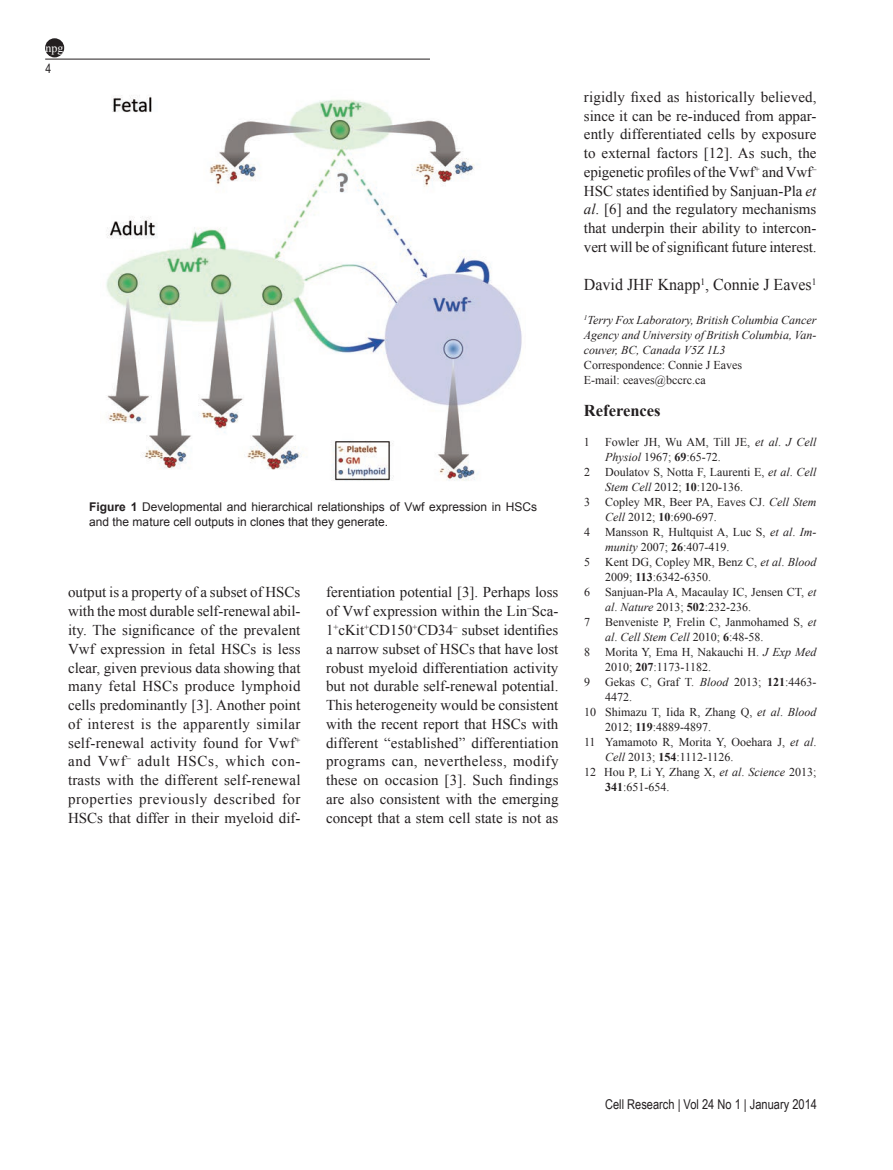
<style>
.page{position:relative;width:893px;height:1170px;background:#fff}
.page>*{position:absolute;margin:0;border:0;box-sizing:border-box;transform-origin:0 0}
.t1{font:16.5px "Times New Roman";color:#231f20}
.t2{font:700 16.5px "Times New Roman";color:#231f20}
.t3{font:15px/18.8px "Times New Roman";color:#231f20;text-align:justify}
.t4{font:13.5px "Arial Narrow";color:#231f20}
.t5{font:12.75px "Arial Narrow";color:#231f20}
.t6{font:12px/15px "Times New Roman";color:#231f20}
.t7{font:12px/15px "Arial";color:#231f20}
.t8{font:italic 12px/15px "Times New Roman";color:#231f20;text-align:justify}
.t9{font:12px "Times New Roman";color:#fff}
.s1{font-weight:700}
.s2{font-style:italic}
</style>
<div class="page">
<hr style="left:45px;top:59px;width:385px;height:1px;background:#231f20">
<div style="left:46px;top:39px;width:17px;height:18px;background:#231f20;border-radius:50%"></div>
<div style="left:45px;top:38px;width:19px;height:19px;border:2px solid #231f20;border-radius:50%"></div>
<img style="left:106px;top:95px;width:416px;height:386px">
<p class="t9" style="left:46px;top:40px;width:19px">npg</p>
<p class="t5" style="left:46px;top:59px;width:7px">4</p>
<p class="t7" style="left:89px;top:499px;width:449px"><span class="s1">Figure 1</span> Developmental and hierarchical relationships of Vwf expression in HSCs and the mature cell outputs in clones that they generate.</p>
<p class="t3" style="left:68px;top:582px;width:234px">output is a property of a subset of HSCs with the most durable self-renewal abil&shy;ity. The significance of the prevalent Vwf expression in fetal HSCs is less clear, given previous data showing that many fetal HSCs produce lymphoid cells predominantly [3]. Another point of interest is the apparently similar self-renewal activity found for Vwf<sup>+ </sup>and Vwf<sup>–</sup> adult HSCs, which con&shy;trasts with the different self-renewal properties previously described for HSCs that differ in their myeloid dif-</p>
<p class="t3" style="left:326px;top:582px;width:234px">ferentiation potential [3]. Perhaps loss of Vwf expression within the Lin<sup>–</sup>Sca-1<sup>+</sup>cKit<sup>+</sup>CD150<sup>+</sup>CD34<sup>–</sup> subset identifies a narrow subset of HSCs that have lost robust myeloid differentiation activity but not durable self-renewal potential.<br>This heterogeneity would be consistent with the recent report that HSCs with different “established” differentiation programs can, nevertheless, modify these on occasion [3]. Such findings are also consistent with the emerging concept that a stem cell state is not as</p>
<p class="t3" style="left:584px;top:87px;width:234px">rigidly fixed as historically believed, since it can be re-induced from appar&shy;ently differentiated cells by exposure to external factors [12]. As such, the epigenetic profiles of the Vwf<sup>+</sup> and Vwf<sup>– </sup>HSC states identified by Sanjuan-Pla <span class="s2">et al</span>. [6] and the regulatory mechanisms that underpin their ability to intercon&shy;vert will be of significant future interest.</p>
<p class="t1" style="left:584px;top:273px;width:234px">David JHF Knapp<sup>1</sup>, Connie J Eaves<sup>1</sup></p>
<p class="t8" style="left:584px;top:312px;width:234px"><sup>1</sup>Terry Fox Laboratory, British Columbia Cancer Agency and University of British Columbia, Van&shy;couver, BC, Canada V5Z 1L3</p>
<p class="t6" style="left:584px;top:357px;width:160px">Correspondence: Connie J Eaves<br>E-mail: ceaves@bccrc.ca</p>
<p class="t2" style="left:584px;top:398px;width:78px">References</p>
<p class="t6" style="left:584px;top:434px;width:7px">1</p>
<p class="t6" style="left:605px;top:434px;width:213px">Fowler JH, Wu AM, Till JE, <span class="s2">et al</span>. <span class="s2">J Cell<br>Physiol</span> 1967; <span class="s1">69</span>:65-72.</p>
<p class="t6" style="left:584px;top:464px;width:7px">2</p>
<p class="t6" style="left:605px;top:464px;width:213px">Doulatov S, Notta F, Laurenti E, <span class="s2">et al</span>. <span class="s2">Cell<br>Stem Cell</span> 2012; <span class="s1">10</span>:120-136.</p>
<p class="t6" style="left:584px;top:494px;width:7px">3</p>
<p class="t6" style="left:605px;top:494px;width:213px">Copley MR, Beer PA, Eaves CJ. <span class="s2">Cell Stem<br>Cell</span> 2012; <span class="s1">10</span>:690-697.</p>
<p class="t6" style="left:584px;top:524px;width:7px">4</p>
<p class="t6" style="left:605px;top:524px;width:213px">Mansson R, Hultquist A, Luc S, <span class="s2">et al</span>. <span class="s2">Im&shy;munity</span> 2007; <span class="s1">26</span>:407-419.</p>
<p class="t6" style="left:584px;top:554px;width:7px">5</p>
<p class="t6" style="left:605px;top:554px;width:213px">Kent DG, Copley MR, Benz C, <span class="s2">et al</span>. <span class="s2">Blood<br></span>2009; <span class="s1">113</span>:6342-6350.</p>
<p class="t6" style="left:584px;top:584px;width:7px">6</p>
<p class="t6" style="left:605px;top:584px;width:213px">Sanjuan-Pla A, Macaulay IC, Jensen CT, <span class="s2">et al</span>. <span class="s2">Nature</span> 2013; <span class="s1">502</span>:232-236.</p>
<p class="t6" style="left:584px;top:614px;width:7px">7</p>
<p class="t6" style="left:605px;top:614px;width:213px">Benveniste P, Frelin C, Janmohamed S, <span class="s2">et al</span>. <span class="s2">Cell Stem Cell</span> 2010; <span class="s1">6</span>:48-58.</p>
<p class="t6" style="left:584px;top:644px;width:7px">8</p>
<p class="t6" style="left:605px;top:644px;width:213px">Morita Y, Ema H, Nakauchi H. <span class="s2">J Exp Med<br></span>2010; <span class="s1">207</span>:1173-1182.</p>
<p class="t6" style="left:584px;top:674px;width:7px">9</p>
<p class="t6" style="left:605px;top:674px;width:213px">Gekas C, Graf T. <span class="s2">Blood</span> 2013; <span class="s1">121</span>:4463-</p>
<p class="t6" style="left:605px;top:689px;width:28px">4472.</p>
<p class="t6" style="left:584px;top:704px;width:234px">10 Shimazu T, Iida R, Zhang Q, <span class="s2">et al</span>. <span class="s2">Blood</span></p>
<p class="t6" style="left:605px;top:719px;width:108px">2012; <span class="s1">119</span>:4889-4897.</p>
<p class="t6" style="left:584px;top:734px;width:234px">11 Yamamoto R, Morita Y, Ooehara J, <span class="s2">et al</span>.</p>
<p class="t6" style="left:605px;top:749px;width:130px"><span class="s2">Cell</span> 2013; <span class="s1">154</span>:1112-1126.</p>
<p class="t6" style="left:584px;top:764px;width:234px">12 Hou P, Li Y, Zhang X, <span class="s2">et al</span>. <span class="s2">Science</span> 2013;</p>
<p class="t6" style="left:605px;top:779px;width:66px"><span class="s1">341</span>:651-654.</p>
<p class="t4" style="left:605px;top:1094px;width:213px">Cell Research | Vol 24 No 1 | January 2014</p>
</div>
